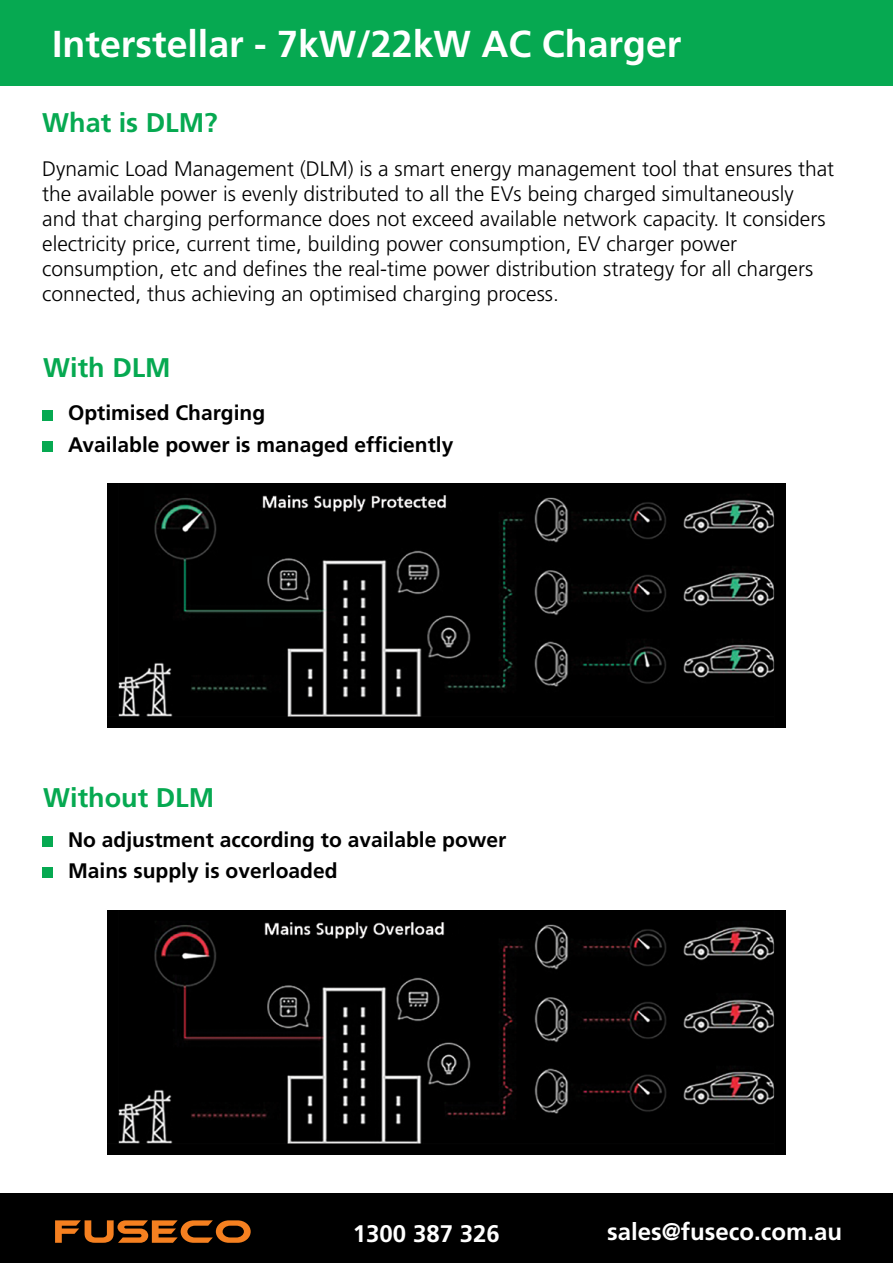
<style>
.page{position:relative;width:893px;height:1263px;background:#fff}
.page>*{position:absolute;margin:0;border:0;box-sizing:border-box;transform-origin:0 0}
.t1{font:700 37.5px "Frutiger";color:#fff}
.t2{font:700 27px "Frutiger";color:#06a951}
.t3{font:700 24px "Frutiger";color:#fff}
.t4{font:300 21px/24.9px "Frutiger";color:#000}
.t5{font:700 21px/31.3px "Frutiger";color:#000}
</style>
<div class="page">
<div style="left:0;top:1194px;width:893px;height:69px;background:#000"></div>
<svg style="left:55px;top:1220px;width:196px;height:23px"></svg>
<div style="left:0;top:0;width:893px;height:85px;background:#06a951"></div>
<img style="left:108px;top:484px;width:678px;height:244px">
<img style="left:107px;top:910px;width:678px;height:244px">
<div style="left:43px;top:410px;width:10px;height:10px;background:#06a951"></div>
<div style="left:43px;top:441px;width:10px;height:11px;background:#06a951"></div>
<div style="left:43px;top:836px;width:10px;height:11px;background:#06a951"></div>
<div style="left:43px;top:867px;width:10px;height:11px;background:#06a951"></div>
<h1 class="t1" style="left:52px;top:22px;width:631px">Interstellar - 7kW/22kW AC Charger</h1>
<p class="t2" style="left:42px;top:106px;width:177px">What is DLM?</p>
<p class="t4" style="left:42px;top:157px;width:793px">Dynamic Load Management (DLM) is a smart energy management tool that ensures that the available power is evenly distributed to all the EVs being charged simultaneously<br>and that charging performance does not exceed available network capacity. It considers electricity price, current time, building power consumption, EV charger power consumption, etc and defines the real-time power distribution strategy for all chargers connected, thus achieving an optimised charging process.</p>
<p class="t2" style="left:43px;top:352px;width:129px">With DLM</p>
<p class="t5" style="left:68px;top:397px;width:387px">Optimised Charging<br>Available power is managed efficiently</p>
<p class="t2" style="left:43px;top:781px;width:172px">Without DLM</p>
<p class="t5" style="left:68px;top:824px;width:440px">No adjustment according to available power<br>Mains supply is overloaded</p>
<p class="t3" style="left:353px;top:1220px;width:148px">1300 387 326</p>
<p class="t3" style="left:607px;top:1217px;width:237px">sales@fuseco.com.au</p>
</div>
